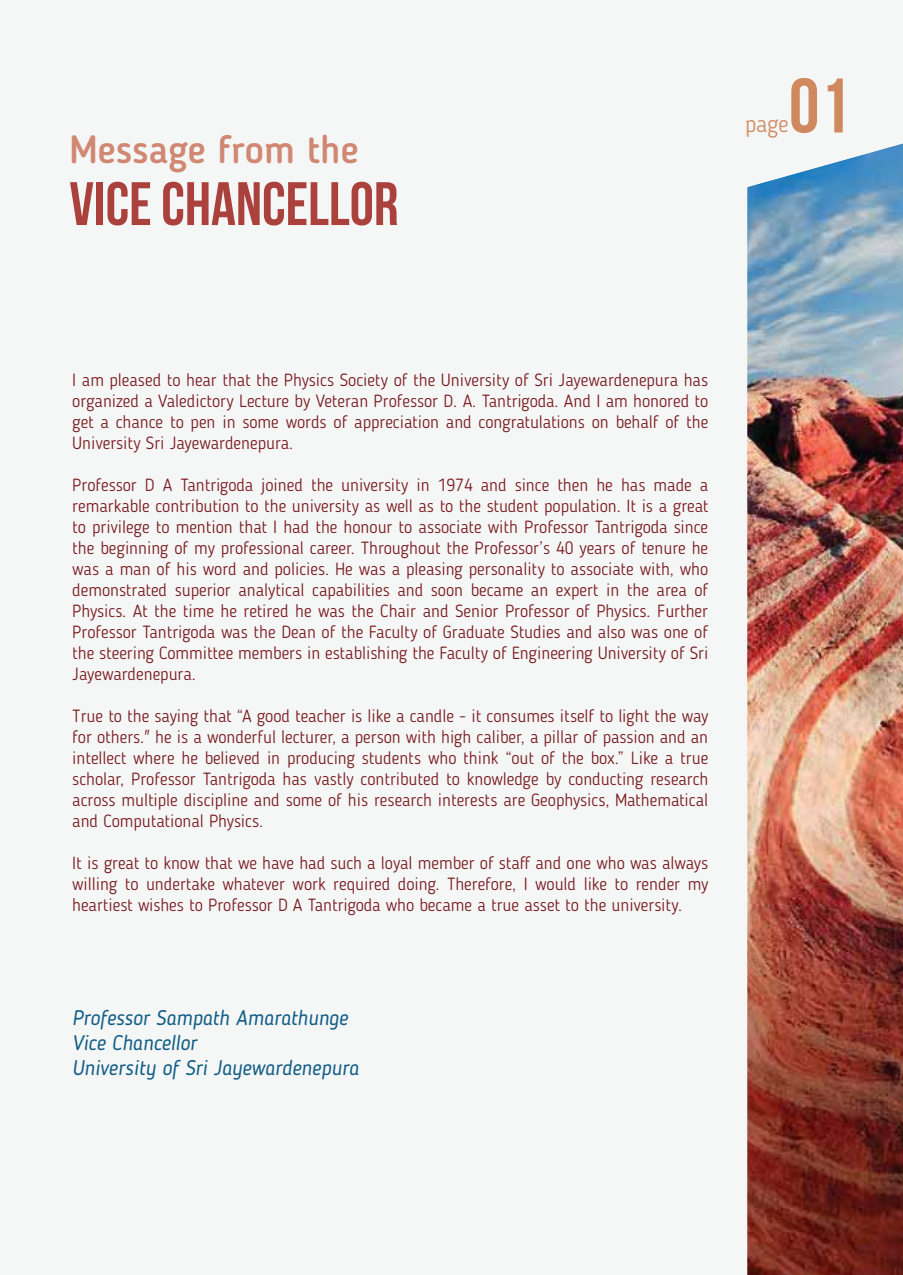
<style>
.page{position:relative;width:903px;height:1275px;background:#fff}
.page>*{position:absolute;margin:0;border:0;box-sizing:border-box;transform-origin:0 0}
.t1{font:77px "Bebas Neue";color:#d0895f}
.t2{font:61.25px "Bebas Neue";color:#ab413c}
.t3{font:500 38.85px "Blogger Sans";color:#d08872}
.t4{font:300 23.28px "Blogger Sans";color:#d0895f}
.t5{font:italic 21px/25.2px "Blogger Sans";color:#115e87}
.t6{font:300 17.5px/21px "Blogger Sans";color:#78181c;text-align:justify}
</style>
<div class="page">
<div style="left:1px;top:1px;width:902px;height:1274px;background:#f5f6f6"></div>
<img style="left:747px;top:144px;width:156px;height:1131px">
<h3 class="t3" style="left:69px;top:126px;width:291px">Message from the</h3>
<h2 class="t2" style="left:69px;top:170px;width:331px">VICE CHANCELLOR</h2>
<h1 class="t1" style="left:789px;top:64px;width:62px">01</h1>
<h3 class="t4" style="left:745px;top:110px;width:45px">page</h3>
<p class="t6" style="left:72px;top:370px;width:637px">I am pleased to hear that the Physics Society of the University of Sri Jayewardenepura has organized a Valedictory Lecture by Veteran Professor D. A. Tantrigoda. And I am honored to get a chance to pen in some words of appreciation and congratulations on behalf of the University Sri Jayewardenepura.</p>
<p class="t6" style="left:72px;top:475px;width:637px">Professor D A Tantrigoda joined the university in 1974 and since then he has made a remarkable contribution to the university as well as to the student population. It is a great to privilege to mention that I had the honour to associate with Professor Tantrigoda since the beginning of my professional career. Throughout the Professor’s 40 years of tenure he was a man of his word and policies. He was a pleasing personality to associate with, who demonstrated superior analytical capabilities and soon became an expert in the area of Physics. At the time he retired he was the Chair and Senior Professor of Physics. Further Professor Tantrigoda was the Dean of the Faculty of Graduate Studies and also was one of the steering Committee members in establishing the Faculty of Engineering University of Sri Jayewardenepura.</p>
<p class="t6" style="left:72px;top:706px;width:637px">True to the saying that “A good teacher is like a candle - it consumes itself to light the way for others." he is a wonderful lecturer, a person with high caliber, a pillar of passion and an intellect where he believed in producing students who think “out of the box.” Like a true scholar, Professor Tantrigoda has vastly contributed to knowledge by conducting research across multiple discipline and some of his research interests are Geophysics, Mathematical and Computational Physics.</p>
<p class="t6" style="left:72px;top:853px;width:637px">It is great to know that we have had such a loyal member of staff and one who was always willing to undertake whatever work required doing. Therefore, I would like to render my heartiest wishes to Professor D A Tantrigoda who became a true asset to the university.</p>
<p class="t5" style="left:72px;top:1005px;width:288px">Professor Sampath Amarathunge<br>Vice Chancellor<br>University of Sri Jayewardenepura</p>
</div>
